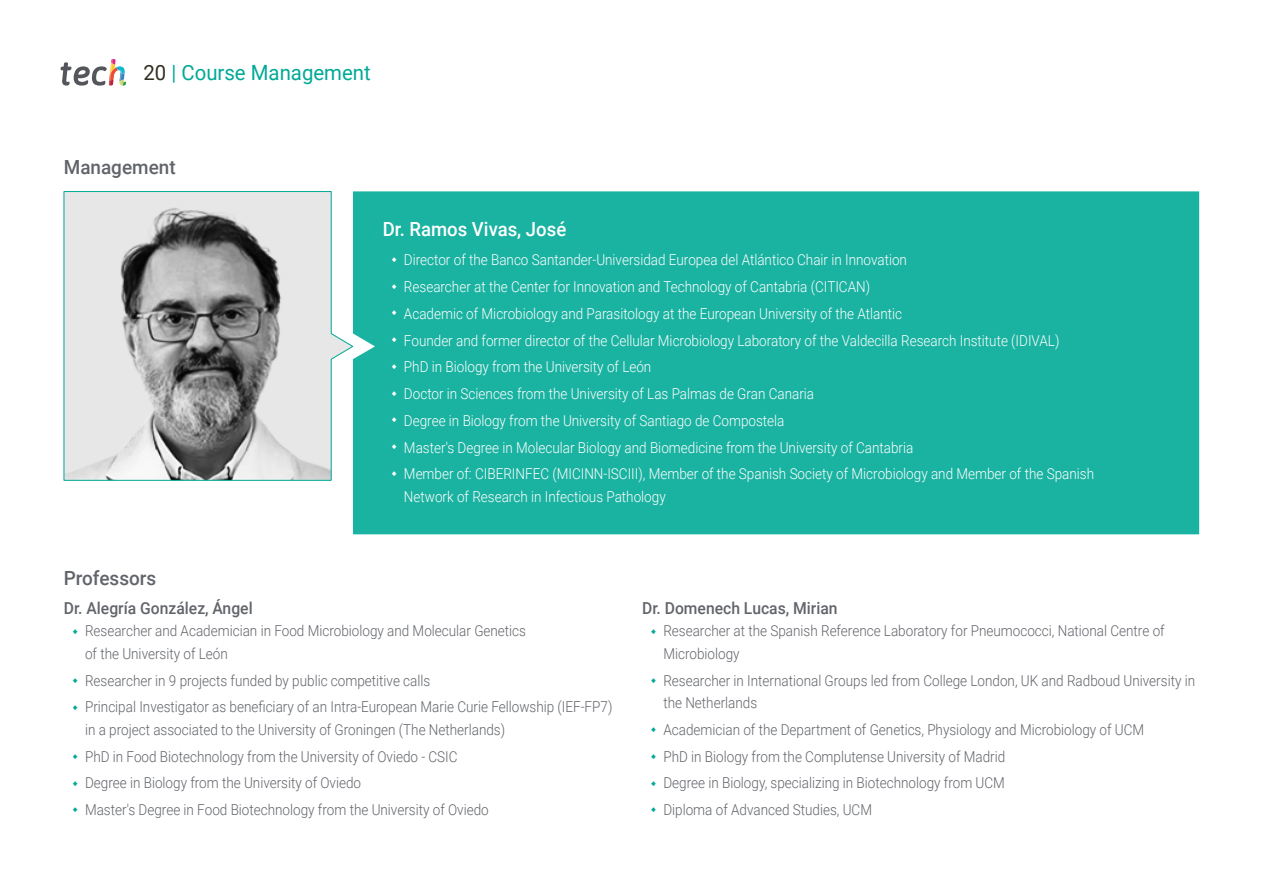
<style>
.page{position:relative;width:1263px;height:893px;background:#fff}
.page>*{position:absolute;margin:0;border:0;box-sizing:border-box;transform-origin:0 0}
.t1{font:21px "Roboto";color:#00a996}
.t2{font:500 19.5px "Roboto";color:#61646a}
.t3{font:500 19.5px "Roboto";color:#fff;scale:.95 1}
.t4{font:500 16.5px "Roboto";color:#61646a;scale:.95 1}
.t5{font:300 15px/26.7px "Roboto";color:#61646a;scale:.9 1}
.t6{font:300 15px/26.7px "Roboto";color:#fff;scale:.9 1}
.s1{color:#312e20}
</style>
<div class="page">
<div style="left:353px;top:191px;width:846px;height:343px;background:#1ab2a1"></div>
<svg style="left:64px;top:191px;width:289px;height:290px;background:#bcbebd"></svg>
<svg style="left:61px;top:59px;width:65px;height:27px"></svg>
<svg style="left:392px;top:257px;width:5px;height:5px"></svg>
<svg style="left:392px;top:284px;width:5px;height:5px"></svg>
<svg style="left:392px;top:310px;width:5px;height:5px"></svg>
<svg style="left:392px;top:337px;width:5px;height:5px"></svg>
<svg style="left:392px;top:364px;width:5px;height:5px"></svg>
<svg style="left:392px;top:391px;width:5px;height:5px"></svg>
<svg style="left:392px;top:417px;width:5px;height:5px"></svg>
<svg style="left:392px;top:444px;width:5px;height:5px"></svg>
<svg style="left:392px;top:471px;width:5px;height:5px"></svg>
<h1 class="t1" style="left:144px;top:57px;width:229px"><span class="s1">20</span> | Course Management</h1>
<h2 class="t2" style="left:64px;top:154px;width:113px">Management</h2>
<h2 class="t3" style="left:383px;top:215px;width:195px">Dr. Ramos Vivas, José</h2>
<p class="t6" style="left:404px;top:246px;width:768px">Director of the Banco Santander-Universidad Europea del Atlántico Chair in Innovation<br>Researcher at the Center for Innovation and Technology of Cantabria (CITICAN)<br>Academic of Microbiology and Parasitology at the European University of the Atlantic<br>Founder and former director of the Cellular Microbiology Laboratory of the Valdecilla Research Institute (IDIVAL)<br>PhD in Biology from the University of León<br>Doctor in Sciences from the University of Las Palmas de Gran Canaria<br>Degree in Biology from the University of Santiago de Compostela<br>Master's Degree in Molecular Biology and Biomedicine from the University of Cantabria<br>Member of: CIBERINFEC (MICINN-ISCIII), Member of the Spanish Society of Microbiology and Member of the Spanish</p>
<p class="t6" style="left:404px;top:483px;width:292px">Network of Research in Infectious Pathology</p>
<h2 class="t2" style="left:64px;top:564px;width:94px">Professors</h2>
<p class="t4" style="left:64px;top:597px;width:200px">Dr. Alegría González, Ángel</p>
<p class="t5" style="left:85px;top:619px;width:491px;line-height:22.5px">Researcher and Academician in Food Microbiology and Molecular Genetics of the University of León</p>
<p class="t5" style="left:85px;top:666px;width:587px">Researcher in 9 projects funded by public competitive calls<br>Principal Investigator as beneficiary of an Intra-European Marie Curie Fellowship (IEF-FP7)</p>
<p class="t5" style="left:85px;top:716px;width:468px">in a project associated to the University of Groningen (The Netherlands)<br>PhD in Food Biotechnology from the University of Oviedo - CSIC<br>Degree in Biology from the University of Oviedo<br>Master's Degree in Food Biotechnology from the University of Oviedo</p>
<p class="t4" style="left:642px;top:597px;width:207px">Dr. Domenech Lucas, Mirian</p>
<p class="t5" style="left:663px;top:619px;width:558px;line-height:22.5px">Researcher at the Spanish Reference Laboratory for Pneumococci, National Centre of<br>Microbiology</p>
<p class="t5" style="left:663px;top:669px;width:592px;line-height:22.5px">Researcher in International Groups led from College London, UK and Radboud University in the Netherlands</p>
<p class="t5" style="left:663px;top:716px;width:536px">Academician of the Department of Genetics, Physiology and Microbiology of UCM PhD in Biology from the Complutense University of Madrid<br>Degree in Biology, specializing in Biotechnology from UCM<br>Diploma of Advanced Studies, UCM</p>
</div>
